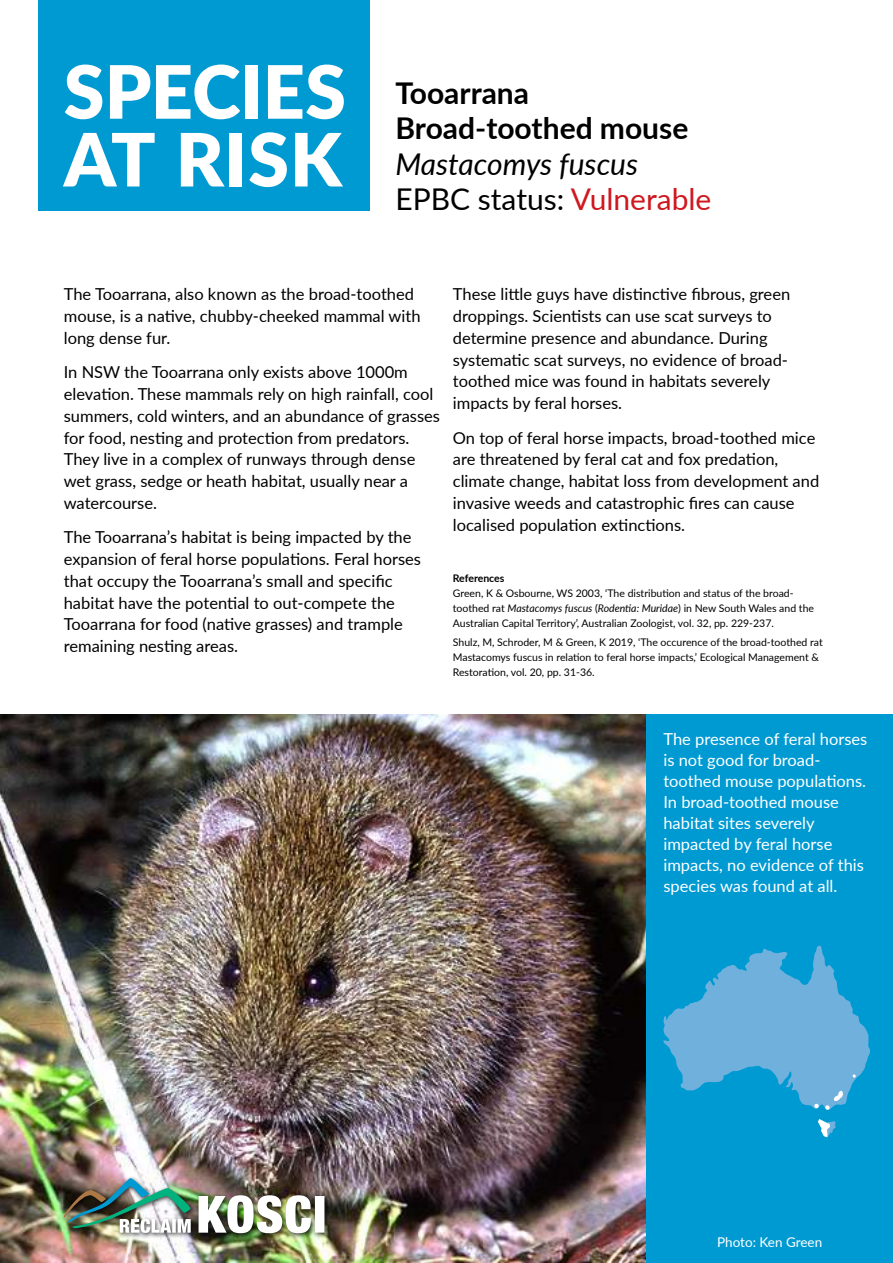
<style>
.page{position:relative;width:893px;height:1263px;background:#fff}
.page>*{position:absolute;margin:0;border:0;box-sizing:border-box;transform-origin:0 0}
.t1{font:900 73.5px/67.8px "Lato";color:#fff}
.t2{font:italic 30px/35.5px "Lato";color:#000}
.t3{font:700 30px/35.5px "Lato";color:#000}
.t4{font:16.5px/21.8px "Lato";color:#000}
.t5{font:16.5px/21px "Lato";color:#fff}
.t6{font:13.5px "Lato";letter-spacing:-.005em;color:#fff}
.t7{font:10.5px/15px "Lato";color:#000}
.t8{font:700 10.5px "Lato";letter-spacing:-.005em;color:#000}
.s1{font-style:normal}
.s2{font-style:normal;color:#cf171e}
.s3{font-style:italic}
</style>
<div class="page">
<div style="left:38px;top:0;width:332px;height:210px;background:#009ad2"></div>
<img style="left:0;top:714px;width:646px;height:549px">
<div style="left:646px;top:714px;width:247px;height:549px;background:#009ad2"></div>
<svg style="left:663px;top:946px;width:207px;height:164px"></svg>
<svg style="left:818px;top:1119px;width:18px;height:18px"></svg>
<div style="left:61px;top:1175px;width:270px;height:64px;background:#000;opacity:.75"></div>
<img style="left:63px;top:1178px;width:128px;height:55px">
<img style="left:199px;top:1195px;width:125px;height:38px">
<h1 class="t1" style="left:64px;top:59px;width:284px">SPECIES<br>AT RISK</h1>
<h2 class="t3" style="left:395px;top:75px;width:294px">Tooarrana<br>Broad-toothed mouse</h2>
<h2 class="t2" style="left:395px;top:148px;width:317px">Mastacomys fuscus<br><span class="s1">EPBC status:</span> <span class="s2">Vulnerable</span></h2>
<p class="t4" style="left:64px;top:285px;width:358px">The Tooarrana, also known as the broad-toothed mouse, is a native, chubby-cheeked mammal with long dense fur.</p>
<p class="t4" style="left:64px;top:361px;width:378px">In NSW the Tooarrana only exists above 1000m elevation. These mammals rely on high rainfall, cool summers, cold winters, and an abundance of grasses for food, nesting and protection from predators.<br>They live in a complex of runways through dense wet grass, sedge or heath habitat, usually near a watercourse.</p>
<p class="t4" style="left:64px;top:526px;width:359px">The Tooarrana’s habitat is being impacted by the expansion of feral horse populations. Feral horses that occupy the Tooarrana’s small and specific habitat have the potential to out-compete the Tooarrana for food (native grasses) and trample remaining nesting areas.</p>
<p class="t4" style="left:453px;top:283px;width:339px">These little guys have distinctive fibrous, green droppings. Scientists can use scat surveys to determine presence and abundance. During systematic scat surveys, no evidence of broad&shy;toothed mice was found in habitats severely impacts by feral horses.</p>
<p class="t4" style="left:453px;top:426px;width:368px">On top of feral horse impacts, broad-toothed mice are threatened by feral cat and fox predation, climate change, habitat loss from development and invasive weeds and catastrophic fires can cause localised population extinctions.</p>
<p class="t8" style="left:453px;top:572px;width:53px">References</p>
<p class="t7" style="left:453px;top:585px;width:363px">Green, K &amp; Osbourne, WS 2003, ‘The distribution and status of the broad&shy;toothed rat <span class="s3">Mastacomys fuscus</span> (<span class="s3">Rodentia: Muridae</span>) in New South Wales and the<br>Australian Capital Territory’, Australian Zoologist, vol. 32, pp. 229-237.</p>
<p class="t7" style="left:453px;top:635px;width:371px">Shulz, M, Schroder, M &amp; Green, K 2019, ‘The occurence of the broad-toothed rat<br>Mastacomys fuscus in relation to feral horse impacts,’ Ecological Management &amp;<br>Restoration, vol. 20, pp. 31-36.</p>
<p class="t5" style="left:663px;top:727px;width:205px">The presence of feral horses is not good for broad&shy;toothed mouse populations.<br>In broad-toothed mouse habitat sites severely impacted by feral horse impacts, no evidence of this species was found at all.</p>
<p class="t6" style="left:717px;top:1236px;width:107px">Photo: Ken Green</p>
</div>
